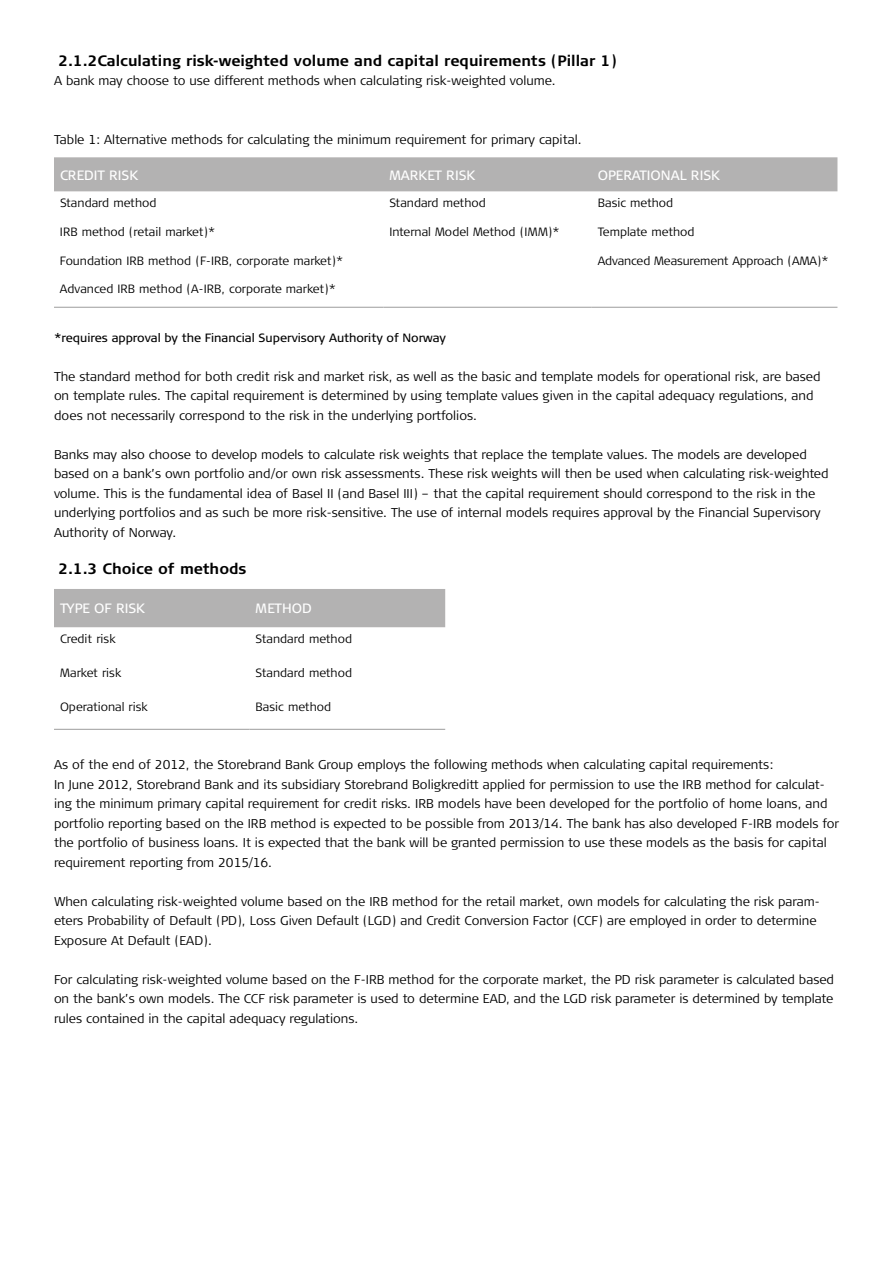
<style>
.page{position:relative;width:893px;height:1263px;background:#fff}
.page>*{position:absolute;margin:0;border:0;box-sizing:border-box;transform-origin:0 0}
.t1{font:700 15px "Signa Column";color:#000}
.t2{font:13.5px "Signa Column";color:#fff}
.t3{font:300 12.75px/19.5px "Signa Column";color:#000}
.t4{font:300 12px "Signa Column";color:#000}
.t5{font:12px "Signa Column";color:#000}
</style>
<div class="page">
<div style="left:54px;top:157px;width:783px;height:34px;background:#b3b2b2"></div>
<hr style="left:54px;top:307px;width:329px;height:1px;background:#9d9d9c">
<hr style="left:383px;top:307px;width:209px;height:1px;background:#9d9d9c">
<hr style="left:592px;top:307px;width:245px;height:1px;background:#9d9d9c">
<div style="left:54px;top:589px;width:391px;height:38px;background:#b3b2b2"></div>
<hr style="left:54px;top:729px;width:196px;height:1px;background:#9d9d9c">
<hr style="left:250px;top:729px;width:195px;height:1px;background:#9d9d9c">
<p class="t1" style="left:58px;top:52px;width:560px">2.1.2Calculating risk-weighted volume and capital requirements (Pillar 1)</p>
<p class="t3" style="left:54px;top:71px;width:503px">A bank may choose to use different methods when calculating risk-weighted volume.</p>
<p class="t3" style="left:54px;top:129px;width:529px">Table 1: Alternative methods for calculating the minimum requirement for primary capital.</p>
<p class="t2" style="left:60px;top:167px;width:80px">CREDIT RISK</p>
<p class="t2" style="left:389px;top:167px;width:88px">MARKET RISK</p>
<p class="t2" style="left:598px;top:167px;width:124px">OPERATIONAL RISK</p>
<p class="t4" style="left:60px;top:196px;width:98px">Standard method</p>
<p class="t4" style="left:389px;top:196px;width:98px">Standard method</p>
<p class="t4" style="left:598px;top:196px;width:77px">Basic method</p>
<p class="t4" style="left:60px;top:225px;width:157px">IRB method (retail market)*</p>
<p class="t4" style="left:389px;top:225px;width:172px">Internal Model Method (IMM)*</p>
<p class="t4" style="left:598px;top:225px;width:98px">Template method</p>
<p class="t4" style="left:60px;top:254px;width:285px">Foundation IRB method (F-IRB, corporate market)*</p>
<p class="t4" style="left:598px;top:254px;width:232px">Advanced Measurement Approach (AMA)*</p>
<p class="t4" style="left:60px;top:282px;width:277px">Advanced IRB method (A-IRB, corporate market)*</p>
<p class="t5" style="left:54px;top:331px;width:394px">*requires approval by the Financial Supervisory Authority of Norway</p>
<p class="t3" style="left:54px;top:366px;width:768px">The standard method for both credit risk and market risk, as well as the basic and template models for operational risk, are based on template rules. The capital requirement is determined by using template values given in the capital adequacy regulations, and does not necessarily correspond to the risk in the underlying portfolios.</p>
<p class="t3" style="left:54px;top:444px;width:776px">Banks may also choose to develop models to calculate risk weights that replace the template values. The models are developed based on a bank’s own portfolio and/or own risk assessments. These risk weights will then be used when calculating risk-weighted volume. This is the fundamental idea of Basel II (and Basel III) – that the capital requirement should correspond to the risk in the underlying portfolios and as such be more risk-sensitive. The use of internal models requires approval by the Financial Supervisory Authority of Norway.</p>
<p class="t1" style="left:58px;top:560px;width:190px">2.1.3 Choice of methods</p>
<p class="t2" style="left:60px;top:601px;width:87px">TYPE OF RISK</p>
<p class="t2" style="left:256px;top:601px;width:58px">METHOD</p>
<p class="t4" style="left:60px;top:631px;width:57px">Credit risk</p>
<p class="t4" style="left:256px;top:631px;width:98px">Standard method</p>
<p class="t4" style="left:60px;top:665px;width:63px">Market risk</p>
<p class="t4" style="left:256px;top:665px;width:98px">Standard method</p>
<p class="t4" style="left:60px;top:700px;width:89px">Operational risk</p>
<p class="t4" style="left:256px;top:700px;width:77px">Basic method</p>
<p class="t3" style="left:54px;top:755px;width:787px">As of the end of 2012, the Storebrand Bank Group employs the following methods when calculating capital requirements:<br>In June 2012, Storebrand Bank and its subsidiary Storebrand Boligkreditt applied for permission to use the IRB method for calculat&shy;ing the minimum primary capital requirement for credit risks. IRB models have been developed for the portfolio of home loans, and portfolio reporting based on the IRB method is expected to be possible from 2013/14. The bank has also developed F-IRB models for the portfolio of business loans. It is expected that the bank will be granted permission to use these models as the basis for capital requirement reporting from 2015/16.</p>
<p class="t3" style="left:54px;top:891px;width:767px">When calculating risk-weighted volume based on the IRB method for the retail market, own models for calculating the risk param&shy;eters Probability of Default (PD), Loss Given Default (LGD) and Credit Conversion Factor (CCF) are employed in order to determine<br>Exposure At Default (EAD).</p>
<p class="t3" style="left:54px;top:969px;width:781px;text-align:justify">For calculating risk-weighted volume based on the F-IRB method for the corporate market, the PD risk parameter is calculated based on the bank’s own models. The CCF risk parameter is used to determine EAD, and the LGD risk parameter is determined by template rules contained in the capital adequacy regulations.</p>
</div>
